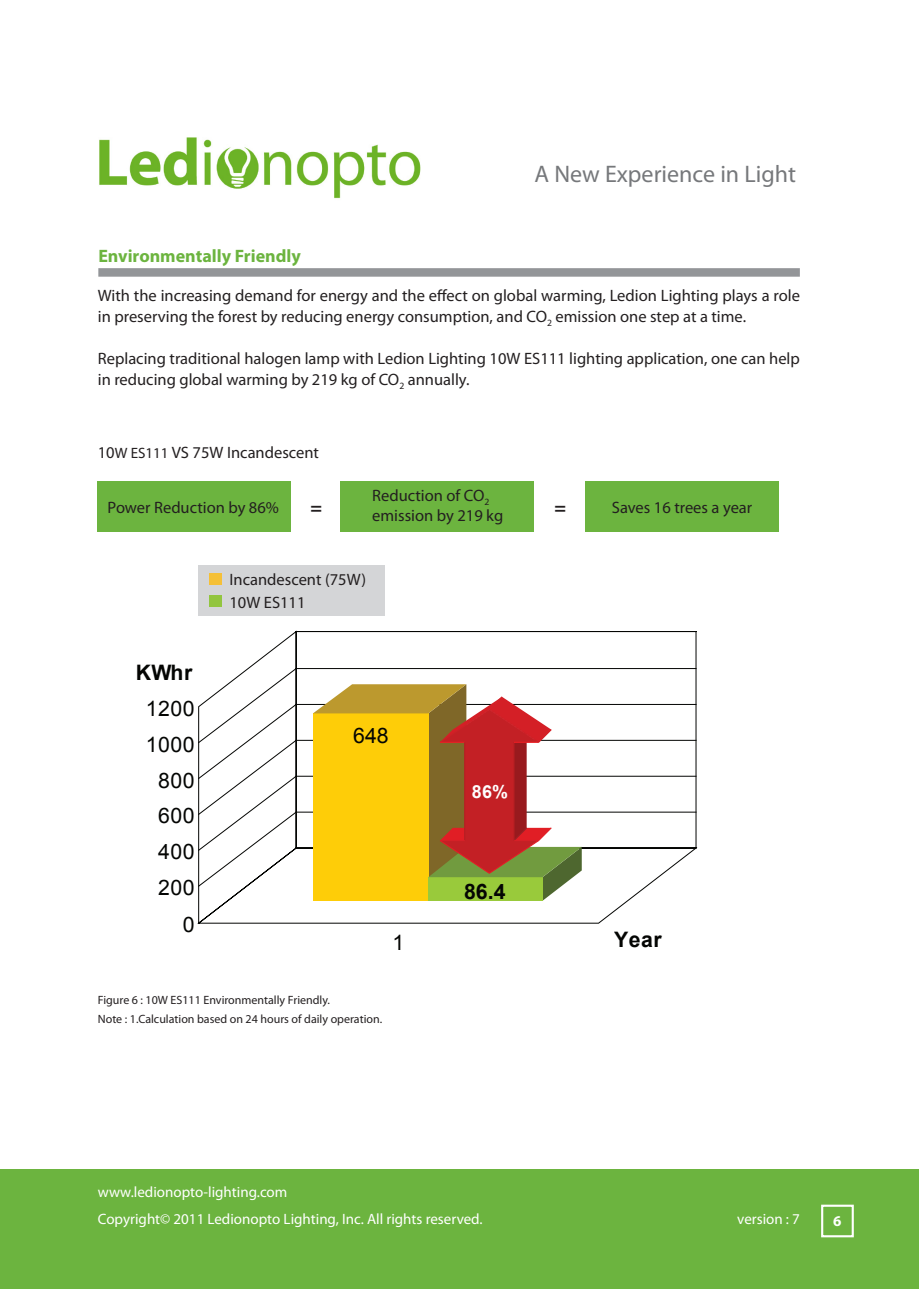
<style>
.page{position:relative;width:919px;height:1289px;background:#fff}
.page>*{position:absolute;margin:0;border:0;box-sizing:border-box;transform-origin:0 0}
.t1{font:24px "Myriad Pro";color:#76787b}
.t2{font:21.3px "Arial";letter-spacing:.02em;color:#040503}
.t3{font:700 21.3px "Arial";letter-spacing:.02em;color:#040503}
.t4{font:700 19.5px "Myriad Pro";color:#231f20}
.t5{font:700 18px "Myriad Pro";color:#6cb43f}
.t6{font:700 18px "Arial";color:#fff}
.t7{font:16.5px/21px "Myriad Pro";color:#231f20}
.t8{font:15px "Myriad Pro";color:#fff}
.t9{font:700 15px "Myriad Pro";color:#fff}
.t10{font:12px/18.6px "Myriad Pro";color:#231f20}
.s1{font-size:15px}
</style>
<div class="page">
<div style="left:0;top:1169px;width:918px;height:119px;background:#6cb43f"></div>
<div style="left:821px;top:1204px;width:32px;height:33px;border:2px solid #fff"></div>
<img style="left:99px;top:137px;width:322px;height:62px">
<div style="left:98px;top:481px;width:193px;height:50px;background:#6cb43f"></div>
<div style="left:341px;top:481px;width:193px;height:50px;background:#6cb43f"></div>
<div style="left:585px;top:481px;width:193px;height:50px;background:#6cb43f"></div>
<div style="left:98px;top:268px;width:701px;height:9px;background:#939598"></div>
<div style="left:198px;top:565px;width:186px;height:51px;background:#d4d5d7"></div>
<div style="left:209px;top:573px;width:13px;height:12px;background:#f5c037"></div>
<div style="left:209px;top:595px;width:13px;height:12px;background:#92c53f"></div>
<svg style="left:198px;top:631px;width:498px;height:292px"></svg>
<svg style="left:313px;top:684px;width:268px;height:216px"></svg>
<p class="t5" style="left:98px;top:244px;width:204px">Environmentally Friendly</p>
<h1 class="t1" style="left:534px;top:159px;width:263px">A New Experience in Light</h1>
<p class="t7" style="left:98px;top:285px;width:703px">With the increasing demand for energy and the effect on global warming, Ledion Lighting plays a role in preserving the forest by reducing energy consumption, and CO<sub>2</sub> emission one step at a time.</p>
<p class="t7" style="left:98px;top:348px;width:703px">Replacing traditional halogen lamp with Ledion Lighting 10W ES111 lighting application, one can help in reducing global warming by 219 kg of CO<sub>2</sub> annually.</p>
<p class="t7" style="left:98px;top:442px;width:223px">10<span class="s1">W ES111</span> VS 75W Incandescent</p>
<p class="t7" style="left:108px;top:496px;width:173px">Power Reduction by 86%</p>
<p class="t7" style="left:372px;top:485px;width:132px;line-height:19.8px">Reduction of CO<sub>2 </sub>emission by 219 kg</p>
<p class="t4" style="left:310px;top:495px;width:13px">=</p>
<p class="t4" style="left:554px;top:495px;width:13px">=</p>
<p class="t7" style="left:611px;top:496px;width:142px">Saves 16 trees a year</p>
<p class="t3" style="left:136px;top:658px;width:58px">KWhr</p>
<p class="t2" style="left:146px;top:694px;width:50px">1200</p>
<p class="t2" style="left:146px;top:730px;width:50px">1000</p>
<p class="t2" style="left:158px;top:766px;width:38px">800</p>
<p class="t2" style="left:158px;top:802px;width:38px">600</p>
<p class="t2" style="left:158px;top:837px;width:38px">400</p>
<p class="t2" style="left:158px;top:873px;width:38px">200</p>
<p class="t2" style="left:183px;top:910px;width:13px">0</p>
<p class="t7" style="left:229px;top:568px;width:138px;line-height:22.4px">Incandescent (75W)<br>10W ES111</p>
<p class="t2" style="left:353px;top:721px;width:37px">648</p>
<p class="t2" style="left:392px;top:928px;width:13px">1</p>
<p class="t10" style="left:98px;top:990px;width:286px">Figure 6 : 10W ES111 Environmentally Friendly.<br>Note : 1.Calculation based on 24 hours of daily operation.</p>
<p class="t6" style="left:472px;top:779px;width:37px">86%</p>
<p class="t3" style="left:464px;top:877px;width:43px">86.4</p>
<p class="t3" style="left:614px;top:925px;width:49px">Year</p>
<p class="t8" style="left:98px;top:1182px;width:191px">www.ledionopto-lighting.com</p>
<p class="t8" style="left:98px;top:1209px;width:386px">Copyright© 2011 Ledionopto Lighting, Inc. All rights reserved.</p>
<p class="t8" style="left:737px;top:1209px;width:64px">version : 7</p>
<p class="t9" style="left:833px;top:1211px;width:10px">6</p>
</div>
